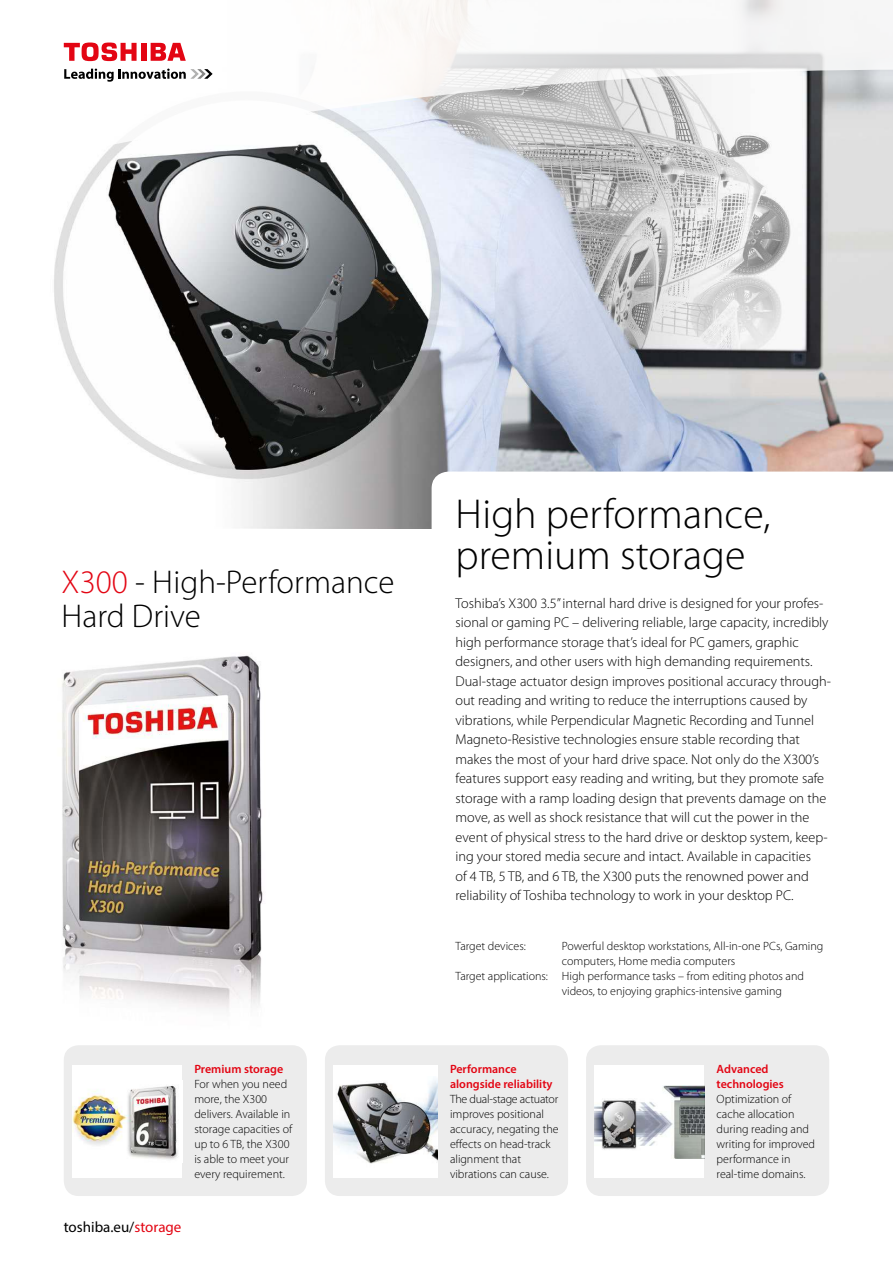
<style>
.page{position:relative;width:893px;height:1263px;background:#fff}
.page>*{position:absolute;margin:0;border:0;box-sizing:border-box;transform-origin:0 0}
.t1{font:300 42px/40.5px "Myriad Pro";color:#000}
.t2{font:300 33px/34.5px "Myriad Pro";color:#000}
.t3{font:15px "Myriad Pro";color:#000}
.t4{font:300 14.25px/19.5px "Myriad Pro";color:#000}
.t5{font:300 12px/15px "Myriad Pro";color:#000}
.t6{font:600 12px/15px "Myriad Pro";color:#e30513}
.s1{color:#e30513}
</style>
<div class="page">
<img style="left:62px;top:655px;width:201px;height:401px">
<img style="left:54px;top:171px;width:839px;height:357px">
<svg style="left:63px;top:0;width:830px;height:171px"></svg>
<svg style="left:432px;top:472px;width:461px;height:56px"></svg>
<div style="left:64px;top:1045px;width:243px;height:151px;background:#ececec;border-radius:15px"></div>
<div style="left:325px;top:1045px;width:243px;height:151px;background:#ececec;border-radius:15px"></div>
<div style="left:586px;top:1045px;width:243px;height:151px;background:#ececec;border-radius:15px"></div>
<div style="left:72px;top:1065px;width:110px;height:113px;background:#fff"></div>
<img style="left:72px;top:1085px;width:106px;height:75px">
<div style="left:333px;top:1065px;width:104px;height:113px;background:#fff"></div>
<img style="left:333px;top:1079px;width:104px;height:85px">
<div style="left:595px;top:1065px;width:109px;height:113px;background:#fff"></div>
<img style="left:594px;top:1085px;width:110px;height:73px">
<svg style="left:64px;top:69px;width:149px;height:13px"></svg>
<div style="left:141px;top:43px;width:5px;height:18px;background:#e30513"></div>
<svg style="left:151px;top:43px;width:35px;height:18px"></svg>
<svg style="left:64px;top:42px;width:73px;height:19px"></svg>
<h2 class="t2" style="left:62px;top:567px;width:334px"><span class="s1">X300</span> - High-Performance<br>Hard Drive</h2>
<p class="t6" style="left:194px;top:1062px;width:90px">Premium storage</p>
<p class="t5" style="left:194px;top:1077px;width:99px">For when you need more, the X300 delivers. Available in storage capacities of up to 6 TB, the X300 is able to meet your every requirement.</p>
<p class="t3" style="left:64px;top:1221px;width:119px">toshiba.eu/<span class="s1">storage</span></p>
<h1 class="t1" style="left:455px;top:497px;width:317px">High performance, premium storage</h1>
<p class="t4" style="left:455px;top:594px;width:377px">Toshiba’s X300 3.5” internal hard drive is designed for your profes&shy;sional or gaming PC – delivering reliable, large capacity, incredibly high performance storage that’s ideal for PC gamers, graphic designers, and other users with high demanding requirements.<br>Dual-stage actuator design improves positional accuracy through&shy;out reading and writing to reduce the interruptions caused by vibrations, while Perpendicular Magnetic Recording and Tunnel Magneto-Resistive technologies ensure stable recording that makes the most of your hard drive space. Not only do the X300’s features support easy reading and writing, but they promote safe storage with a ramp loading design that prevents damage on the move, as well as shock resistance that will cut the power in the event of physical stress to the hard drive or desktop system, keep&shy;ing your stored media secure and intact. Available in capacities<br>of 4 TB, 5 TB, and 6 TB, the X300 puts the renowned power and reliability of Toshiba technology to work in your desktop PC.</p>
<p class="t5" style="left:455px;top:939px;width:72px">Target devices:</p>
<p class="t5" style="left:562px;top:939px;width:263px">Powerful desktop workstations, All-in-one PCs, Gaming</p>
<p class="t5" style="left:562px;top:954px;width:175px">computers, Home media computers</p>
<p class="t5" style="left:455px;top:969px;width:350px">Target applications: High performance tasks – from editing photos and</p>
<p class="t5" style="left:562px;top:984px;width:222px">videos, to enjoying graphics-intensive gaming</p>
<p class="t6" style="left:450px;top:1062px;width:104px">Performance alongside reliability</p>
<p class="t5" style="left:450px;top:1092px;width:110px">The dual-stage actuator improves positional accuracy, negating the effects on head-track alignment that vibrations can cause.</p>
<p class="t6" style="left:717px;top:1062px;width:69px">Advanced technologies</p>
<p class="t5" style="left:717px;top:1092px;width:100px">Optimization of cache allocation during reading and writing for improved performance in real-time domains.</p>
</div>
